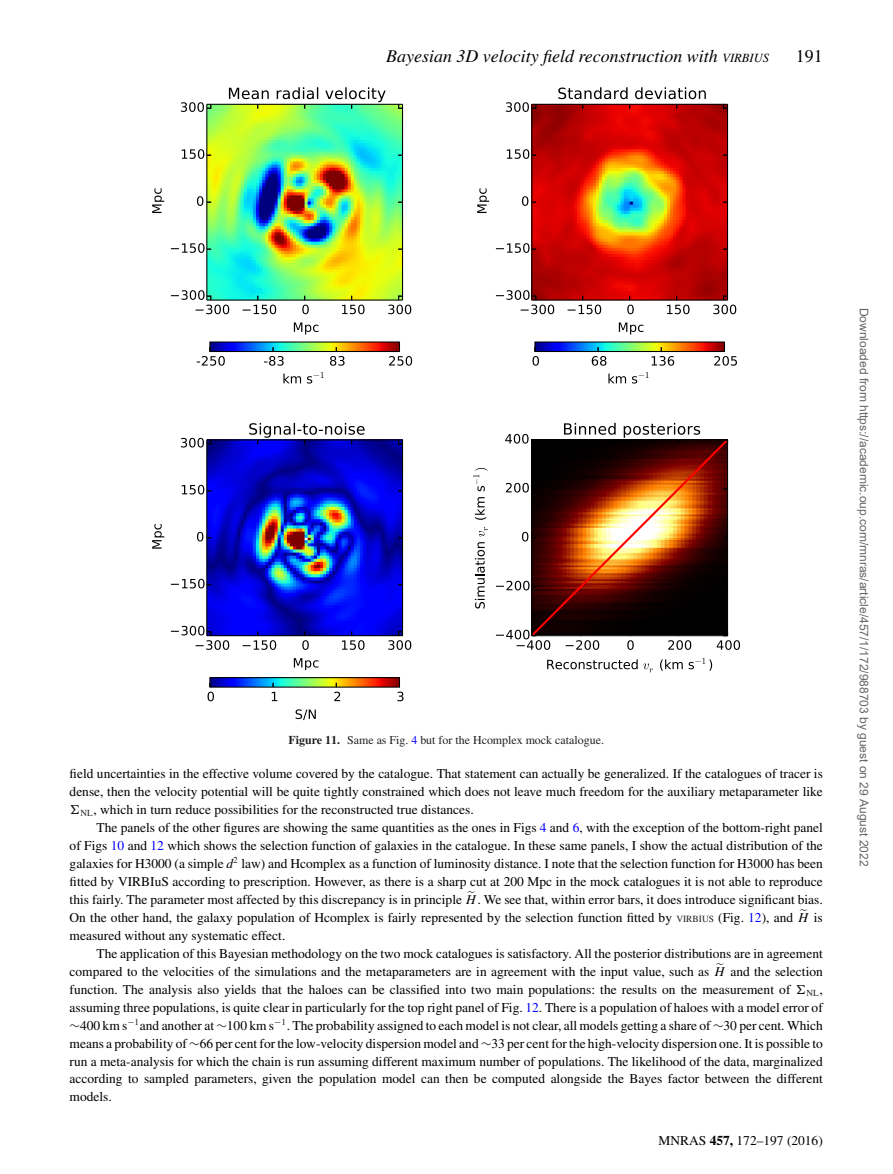
<style>
.page{position:relative;width:893px;height:1174px;background:#fff}
.page>*{position:absolute;margin:0;border:0;box-sizing:border-box;transform-origin:0 0}
.t1{font:italic 18px "Times";color:#000}
.t2{font:18px "Times";color:#000}
.t3{font:13.5px "Times";color:#000}
.t4{font:12px "Arial";color:#666}
.t5{font:12px "Times";color:#231f20}
.s1{font-size:12.6px}
.s2{font-weight:700}
.s3{color:#00f}
.s4{font-style:italic}
.s5{font-family:"MTMI"}
.s6{font-size:9.45px;color:#231f20}
.s7{font-family:"MTSY"}
</style>
<div class="page">
<img style="left:207px;top:105px;width:195px;height:194px">
<svg style="left:243px;top:296px;width:33px;height:18px"></svg>
<svg style="left:302px;top:296px;width:7px;height:18px"></svg>
<svg style="left:342px;top:296px;width:23px;height:18px"></svg>
<svg style="left:294px;top:322px;width:24px;height:12px"></svg>
<svg style="left:388px;top:296px;width:23px;height:18px"></svg>
<svg style="left:171px;top:290px;width:58px;height:24px"></svg>
<svg style="left:171px;top:243px;width:40px;height:10px"></svg>
<svg style="left:197px;top:196px;width:14px;height:10px"></svg>
<svg style="left:182px;top:149px;width:29px;height:10px"></svg>
<svg style="left:398px;top:105px;width:4px;height:4px"></svg>
<svg style="left:181px;top:102px;width:30px;height:10px"></svg>
<svg style="left:152px;top:188px;width:12px;height:25px"></svg>
<hr style="left:207px;top:104px;width:196px;height:1px;background:#000">
<hr style="left:402px;top:104px;width:1px;height:196px;background:#000">
<hr style="left:207px;top:299px;width:196px;height:1px;background:#000">
<hr style="left:206px;top:104px;width:1px;height:196px;background:#000">
<svg style="left:229px;top:87px;width:157px;height:22px"></svg>
<svg style="left:197px;top:342px;width:215px;height:24px"></svg>
<svg style="left:283px;top:373px;width:18px;height:10px"></svg>
<svg style="left:307px;top:372px;width:17px;height:11px"></svg>
<img style="left:532px;top:103px;width:197px;height:198px">
<svg style="left:568px;top:296px;width:33px;height:18px"></svg>
<svg style="left:627px;top:296px;width:7px;height:18px"></svg>
<svg style="left:667px;top:296px;width:22px;height:18px"></svg>
<svg style="left:619px;top:322px;width:24px;height:12px"></svg>
<svg style="left:713px;top:296px;width:23px;height:18px"></svg>
<svg style="left:496px;top:290px;width:58px;height:24px"></svg>
<svg style="left:496px;top:243px;width:40px;height:10px"></svg>
<svg style="left:522px;top:196px;width:14px;height:10px"></svg>
<svg style="left:507px;top:149px;width:29px;height:10px"></svg>
<svg style="left:723px;top:105px;width:4px;height:4px"></svg>
<svg style="left:506px;top:102px;width:30px;height:10px"></svg>
<svg style="left:477px;top:188px;width:12px;height:25px"></svg>
<hr style="left:532px;top:104px;width:195px;height:1px;background:#000">
<hr style="left:727px;top:104px;width:1px;height:196px;background:#000">
<hr style="left:532px;top:299px;width:195px;height:1px;background:#000">
<hr style="left:531px;top:104px;width:1px;height:196px;background:#000">
<svg style="left:558px;top:87px;width:148px;height:22px"></svg>
<svg style="left:532px;top:342px;width:205px;height:24px"></svg>
<svg style="left:608px;top:373px;width:18px;height:10px"></svg>
<svg style="left:632px;top:372px;width:17px;height:11px"></svg>
<img style="left:207px;top:440px;width:195px;height:195px">
<svg style="left:243px;top:631px;width:33px;height:19px"></svg>
<svg style="left:302px;top:631px;width:7px;height:19px"></svg>
<svg style="left:342px;top:631px;width:23px;height:19px"></svg>
<svg style="left:294px;top:658px;width:24px;height:12px"></svg>
<svg style="left:388px;top:631px;width:23px;height:19px"></svg>
<svg style="left:171px;top:625px;width:58px;height:25px"></svg>
<svg style="left:171px;top:579px;width:40px;height:9px"></svg>
<svg style="left:197px;top:532px;width:14px;height:9px"></svg>
<svg style="left:182px;top:485px;width:29px;height:9px"></svg>
<svg style="left:398px;top:440px;width:4px;height:4px"></svg>
<svg style="left:181px;top:438px;width:30px;height:9px"></svg>
<svg style="left:152px;top:524px;width:12px;height:24px"></svg>
<hr style="left:207px;top:439px;width:196px;height:1px;background:#000">
<hr style="left:402px;top:440px;width:1px;height:195px;background:#000">
<hr style="left:207px;top:635px;width:196px;height:1px;background:#000">
<hr style="left:206px;top:440px;width:1px;height:195px;background:#000">
<svg style="left:249px;top:423px;width:116px;height:21px"></svg>
<svg style="left:208px;top:677px;width:196px;height:24px"></svg>
<svg style="left:296px;top:709px;width:20px;height:11px"></svg>
<svg style="left:547px;top:659px;width:106px;height:13px"></svg>
<svg style="left:660px;top:659px;width:23px;height:12px"></svg>
<svg style="left:689px;top:657px;width:23px;height:14px"></svg>
<svg style="left:475px;top:542px;width:10px;height:66px"></svg>
<svg style="left:479px;top:527px;width:9px;height:9px"></svg>
<svg style="left:475px;top:497px;width:11px;height:23px"></svg>
<svg style="left:473px;top:468px;width:15px;height:23px"></svg>
<svg style="left:496px;top:423px;width:244px;height:227px"></svg>
<h1 class="t1" style="left:386px;top:49px;width:384px">Bayesian 3D velocity field reconstruction with <span class="s1">VIRBIUS</span></h1>
<h1 class="t2" style="left:796px;top:49px;width:28px">191</h1>
<p class="t5" style="left:288px;top:735px;width:317px"><span class="s2">Figure 11.</span> Same as Fig. <span class="s3">4</span> but for the Hcomplex mock catalogue.</p>
<p class="t3" style="left:70px;top:769px;width:755px">field uncertainties in the effective volume covered by the catalogue. That statement can actually be generalized. If the catalogues of tracer is</p>
<p class="t3" style="left:70px;top:787px;width:755px">dense, then the velocity potential will be quite tightly constrained which does not leave much freedom for the auxiliary metaparameter like</p>
<p class="t3" style="left:81px;top:804px;width:395px"><sub>NL</sub>, which in turn reduce possibilities for the reconstructed true distances.</p>
<p class="t3" style="left:97px;top:822px;width:728px">The panels of the other figures are showing the same quantities as the ones in Figs <span class="s3">4</span> and <span class="s3">6</span>, with the exception of the bottom-right panel</p>
<p class="t3" style="left:70px;top:840px;width:755px">of Figs <span class="s3">10</span> and <span class="s3">12</span> which shows the selection function of galaxies in the catalogue. In these same panels, I show the actual distribution of the</p>
<p class="t3" style="left:70px;top:858px;width:755px">galaxies for H3000 (a simple <span class="s4">d</span><sup>2</sup> law) and Hcomplex as a function of luminosity distance. I note that the selection function for H3000 has been</p>
<p class="t3" style="left:70px;top:876px;width:755px">fitted by VIRBIuS according to prescription. However, as there is a sharp cut at 200 Mpc in the mock catalogues it is not able to reproduce</p>
<p class="t3" style="left:70px;top:894px;width:755px">this fairly. The parameter most affected by this discrepancy is in principle <span class="s5">H</span><sup>-</sup> . We see that, within error bars, it does introduce significant bias.</p>
<p class="t3" style="left:70px;top:912px;width:755px">On the other hand, the galaxy population of Hcomplex is fairly represented by the selection function fitted by <span class="s6">VIRBIUS</span> (Fig. <span class="s3">12</span>), and <span class="s5">H</span><sup>-</sup> is</p>
<p class="t3" style="left:70px;top:930px;width:217px">measured without any systematic effect.</p>
<p class="t3" style="left:97px;top:948px;width:728px">The application of this Bayesian methodology on the two mock catalogues is satisfactory. All the posterior distributions are in agreement</p>
<p class="t3" style="left:70px;top:966px;width:755px">compared to the velocities of the simulations and the metaparameters are in agreement with the input value, such as <span class="s5">H</span><sup>-</sup> and the selection</p>
<p class="t3" style="left:70px;top:984px;width:755px">function. The analysis also yields that the haloes can be classified into two main populations: the results on the measurement of <sub>NL</sub>,</p>
<p class="t3" style="left:70px;top:1002px;width:755px">assuming three populations, is quite clear in particularly for the top right panel of Fig. <span class="s3">12</span>. There is a population of haloes with a model error of</p>
<p class="t3" style="left:70px;top:1020px;width:755px"><span class="s7">∼</span>400 km s<sup>−</sup><sup>1</sup>and another at <span class="s7">∼</span>100 km s<sup>−</sup><sup>1</sup>. The probability assigned to each model is not clear, all models getting a share of <span class="s7">∼</span>30 per cent. Which</p>
<p class="t3" style="left:70px;top:1038px;width:755px">means a probability of <span class="s7">∼</span>66 per cent for the low-velocity dispersion model and <span class="s7">∼</span>33 per cent for the high-velocity dispersion one. It is possible to</p>
<p class="t3" style="left:70px;top:1056px;width:755px">run a meta-analysis for which the chain is run assuming different maximum number of populations. The likelihood of the data, marginalized</p>
<p class="t3" style="left:70px;top:1073px;width:755px">according to sampled parameters, given the population model can then be computed alongside the Bayes factor between the different</p>
<p class="t3" style="left:70px;top:1091px;width:44px">models.</p>
<p class="t3" style="left:658px;top:1135px;width:166px">MNRAS <span class="s2">457,</span> 172–197 (2016)</p>
<p class="t4" style="left:868px;top:307px;width:560px;rotate:90deg">Downloaded from https://academic.oup.com/mnras/article/457/1/172/988703 by guest on 29 August 2022</p>
</div>
